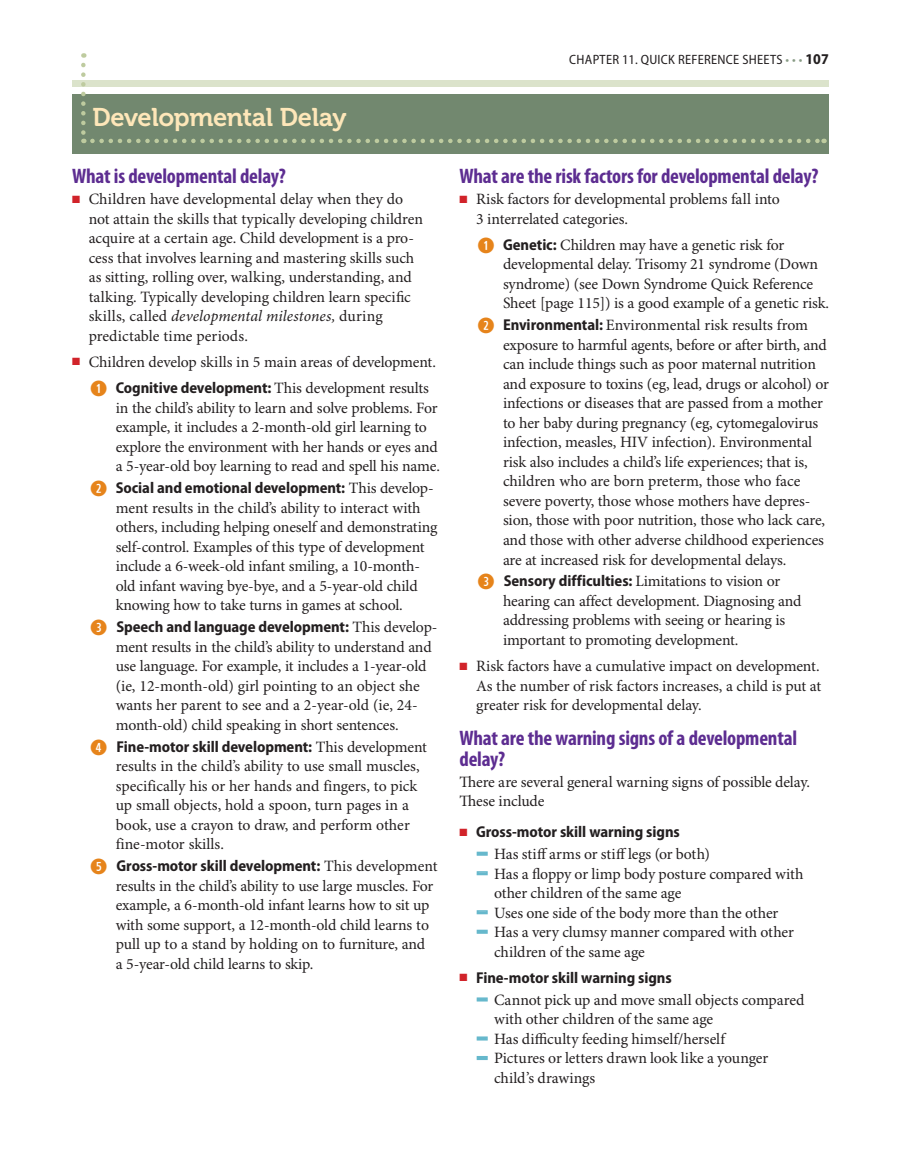
<style>
.page{position:relative;width:904px;height:1175px;background:#fff}
.page>*{position:absolute;margin:0;border:0;box-sizing:border-box;transform-origin:0 0}
.t1{font:25.5px "Museo 700";letter-spacing:-.015em;color:#fee7b9}
.t2{font:700 condensed 21px/21px "Myriad Pro";letter-spacing:-.01em;color:#5d2d91}
.t3{font:15.75px/19.5px "Minion Pro";letter-spacing:-.01em;color:#231f20}
.t4{font:700 semi-condensed 15.75px "Myriad Pro";letter-spacing:-.005em;color:#231f20}
.t5{font:semi-condensed 13.5px "Myriad Pro";letter-spacing:.02em;color:#231f20}
.t6{font:10.5px "Zapf Dingbats ITC";color:#d1232a}
.s1{color:#d1232a}
.s2{font-style:italic}
.s3{font-family:"Combi Numerals Ltd";font-size:21px;color:#e6841b}
.s4{font-family:"Myriad Pro";font-weight:700;font-stretch:semi-condensed}
.s5{font-family:"Minion Pro";font-weight:400;font-stretch:normal}
.s6{color:#899c86}
.s7{font-weight:700;font-size:15px}
.s8{font-family:"Meta Plus";font-weight:900;font-size:19.5px;color:#66b8cc}
</style>
<div class="page">
<div style="left:72px;top:80px;width:756px;height:7px;background:#dbe3cb"></div>
<div style="left:476px;top:851px;width:11px;height:4px;border:2px solid #66b8cc"></div>
<div style="left:476px;top:871px;width:11px;height:4px;border:2px solid #66b8cc"></div>
<div style="left:476px;top:910px;width:11px;height:4px;border:2px solid #66b8cc"></div>
<div style="left:476px;top:929px;width:11px;height:4px;border:2px solid #66b8cc"></div>
<div style="left:476px;top:997px;width:11px;height:4px;border:2px solid #66b8cc"></div>
<div style="left:476px;top:1036px;width:11px;height:4px;border:2px solid #66b8cc"></div>
<div style="left:476px;top:1055px;width:11px;height:4px;border:2px solid #66b8cc"></div>
<div style="left:72px;top:94px;width:756px;height:59px;background:#72886f"></div>
<svg style="left:81px;top:65px;width:5px;height:78px"></svg>
<svg style="left:92px;top:139px;width:732px;height:4px"></svg>
<h1 class="t1" style="left:92px;top:103px;width:255px">Developmental Delay</h1>
<h2 class="t2" style="left:72px;top:166px;width:215px">What is developmental delay?</h2>
<p class="t3" style="left:89px;top:190px;width:336px;text-indent:-16px"><span class="s1">■</span> Children have developmental delay when they do not attain the skills that typically developing children acquire at a certain age. Child development is a pro&shy;cess that involves learning and mastering skills such as sitting, rolling over, walking, understanding, and talking. Typically developing children learn specific skills, called <span class="s2">developmental milestones,</span> during predictable time periods.</p>
<p class="t3" style="left:90px;top:349px;width:347px;line-height:26.2px;text-indent:-18px"><span class="s1">■</span> Children develop skills in 5 main areas of development.<br><span class="s3">➊</span> <span class="s4">Cognitive development:</span> This development results</p>
<p class="t3" style="left:116px;top:398px;width:326px">in the child’s ability to learn and solve problems. For example, it includes a 2-month-old girl learning to explore the environment with her hands or eyes and a 5-year-old boy learning to read and spell his name.</p>
<p class="t4" style="left:116px;top:479px;width:319px">Social and emotional development: <span class="s5">This develop-</span></p>
<p class="t3" style="left:116px;top:498px;width:323px">ment results in the child’s ability to interact with others, including helping oneself and demonstrating self-control. Examples of this type of development include a 6-week-old infant smiling, a 10-month&shy;old infant waving bye-bye, and a 5-year-old child knowing how to take turns in games at school.</p>
<p class="t4" style="left:116px;top:618px;width:322px">Speech and language development: <span class="s5">This develop-</span></p>
<p class="t3" style="left:116px;top:637px;width:317px">ment results in the child’s ability to understand and use language. For example, it includes a 1-year-old (ie, 12-month-old) girl pointing to an object she wants her parent to see and a 2-year-old (ie, 24- month-old) child speaking in short sentences.</p>
<p class="t4" style="left:116px;top:737px;width:312px">Fine-motor skill development: <span class="s5">This development</span></p>
<p class="t3" style="left:116px;top:757px;width:305px">results in the child’s ability to use small muscles, specifically his or her hands and fingers, to pick up small objects, hold a spoon, turn pages in a book, use a crayon to draw, and perform other fine-motor skills.</p>
<p class="t4" style="left:116px;top:857px;width:322px">Gross-motor skill development: <span class="s5">This development</span></p>
<p class="t3" style="left:116px;top:876px;width:319px">results in the child’s ability to use large muscles. For example, a 6-month-old infant learns how to sit up with some support, a 12-month-old child learns to pull up to a stand by holding on to furniture, and a 5-year-old child learns to skip.</p>
<p class="t5" style="left:569px;top:53px;width:261px">CHAPTER 11. QUICK REFERENCE SHEETS <span class="s6">• • •</span> <span class="s7">107</span></p>
<h2 class="t2" style="left:459px;top:166px;width:360px">What are the risk factors for developmental delay?</h2>
<p class="t6" style="left:467px;top:194px;width:4px">■</p>
<p class="t3" style="left:476px;top:190px;width:305px;text-indent:-16px"><span class="s1">■</span> Risk factors for developmental problems fall into<br>3 interrelated categories.</p>
<p class="t3" style="left:503px;top:236px;width:327px;text-indent:-26px"><span class="s3">➊</span> <span class="s4">Genetic:</span> Children may have a genetic risk for developmental delay. Trisomy 21 syndrome (Down syndrome) (see Down Syndrome Quick Reference Sheet [page 115]) is a good example of a genetic risk.</p>
<p class="t3" style="left:503px;top:316px;width:327px"><span class="s4">Environmental:</span> Environmental risk results from exposure to harmful agents, before or after birth, and can include things such as poor maternal nutrition and exposure to toxins (eg, lead, drugs or alcohol) or infections or diseases that are passed from a mother to her baby during pregnancy (eg, cytomegalovirus infection, measles, HIV infection). Environmental risk also includes a child’s life experiences; that is, children who are born preterm, those who face severe poverty, those whose mothers have depres&shy;sion, those with poor nutrition, those who lack care, and those with other adverse childhood experiences are at increased risk for developmental delays.</p>
<p class="t3" style="left:503px;top:572px;width:300px"><span class="s4">Sensory difficulties:</span> Limitations to vision or hearing can affect development. Diagnosing and addressing problems with seeing or hearing is important to promoting development.</p>
<p class="t6" style="left:467px;top:661px;width:4px">■</p>
<p class="t3" style="left:476px;top:657px;width:347px;text-align:justify;text-indent:-16px"><span class="s1">■</span> Risk factors have a cumulative impact on development.<br>As the number of risk factors increases, a child is put at greater risk for developmental delay.</p>
<h2 class="t2" style="left:459px;top:727px;width:339px">What are the warning signs of a developmental delay?</h2>
<p class="t3" style="left:459px;top:772px;width:352px">There are several general warning signs of possible delay.<br>These include</p>
<p class="t6" style="left:467px;top:826px;width:4px">■</p>
<p class="t4" style="left:459px;top:822px;width:222px"><span class="s1">■</span> Gross-motor skill warning signs</p>
<p class="t3" style="left:477px;top:844px;width:234px"><span class="s8">–</span> Has stiff arms or stiff legs (or both)</p>
<p class="t3" style="left:494px;top:864px;width:311px;text-indent:-16px"><span class="s8">–</span> Has a floppy or limp body posture compared with other children of the same age</p>
<p class="t3" style="left:477px;top:903px;width:302px"><span class="s8">–</span> Uses one side of the body more than the other</p>
<p class="t3" style="left:494px;top:922px;width:301px;text-indent:-16px"><span class="s8">–</span> Has a very clumsy manner compared with other children of the same age</p>
<p class="t6" style="left:467px;top:972px;width:4px">■</p>
<p class="t4" style="left:459px;top:968px;width:214px"><span class="s1">■</span> Fine-motor skill warning signs</p>
<p class="t3" style="left:494px;top:990px;width:312px;text-indent:-16px"><span class="s8">–</span> Cannot pick up and move small objects compared with other children of the same age</p>
<p class="t3" style="left:477px;top:1029px;width:249px"><span class="s8">–</span> Has difficulty feeding himself/herself</p>
<p class="t3" style="left:494px;top:1049px;width:276px;text-indent:-16px"><span class="s8">–</span> Pictures or letters drawn look like a younger child’s drawings</p>
</div>
